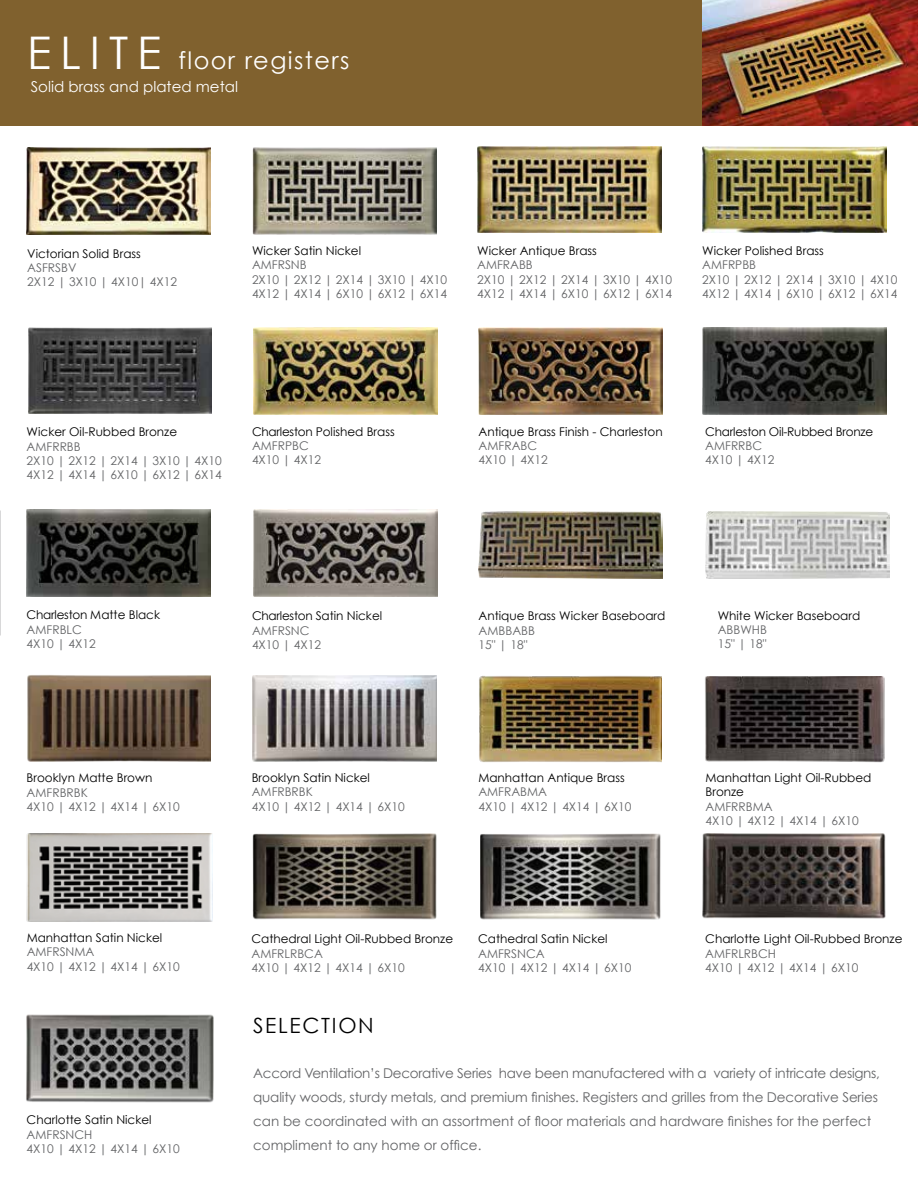
<style>
.page{position:relative;width:918px;height:1188px;background:#fff}
.page>*{position:absolute;margin:0;border:0;box-sizing:border-box;transform-origin:0 0}
.t1{font:24px "Century Gothic";letter-spacing:.06em;color:#fff}
.t2{font:21px "Century Gothic";letter-spacing:.08em;color:#000}
.t3{font:15px "Century Gothic";color:#fff}
.t4{font:13.5px/24px "Century Gothic";letter-spacing:-.01em;color:#636466}
.t5{font:12px/14.4px "Century Gothic";color:#636466}
.t6{font:12px/14.4px "Century Gothic";color:#000}
.t7{font:12px "Century Gothic";letter-spacing:-.02em;color:#000}
.s1{font-size:45px}
</style>
<div class="page">
<div style="left:0;top:0;width:918px;height:125px;background:#80612e"></div>
<img style="left:703px;top:0;width:214px;height:125px">
<hr style="left:917px;top:0;width:1px;height:125px;background:#335c64">
<img style="left:27px;top:148px;width:184px;height:87px">
<img style="left:252px;top:147px;width:184px;height:87px">
<img style="left:477px;top:147px;width:184px;height:86px">
<img style="left:703px;top:147px;width:184px;height:86px">
<img style="left:28px;top:328px;width:184px;height:86px">
<img style="left:253px;top:328px;width:184px;height:86px">
<img style="left:478px;top:328px;width:184px;height:86px">
<img style="left:703px;top:328px;width:184px;height:86px">
<img style="left:27px;top:510px;width:184px;height:86px">
<img style="left:479px;top:675px;width:183px;height:87px">
<img style="left:705px;top:677px;width:180px;height:85px">
<img style="left:26px;top:834px;width:186px;height:88px">
<img style="left:253px;top:675px;width:184px;height:87px">
<img style="left:481px;top:834px;width:180px;height:86px">
<img style="left:702px;top:834px;width:184px;height:85px">
<img style="left:26px;top:1014px;width:187px;height:89px">
<img style="left:253px;top:834px;width:184px;height:86px">
<img style="left:27px;top:675px;width:184px;height:86px">
<img style="left:253px;top:510px;width:184px;height:86px">
<img style="left:705px;top:511px;width:184px;height:67px">
<img style="left:479px;top:511px;width:184px;height:67px">
<h1 class="t1" style="left:27px;top:45px;width:324px"><span class="s1">ELITE</span> floor registers</h1>
<p class="t3" style="left:31px;top:78px;width:209px">Solid brass and plated metal</p>
<p class="t6" style="left:27px;top:246px;width:115px">Victorian Solid Brass</p>
<p class="t5" style="left:27px;top:260px;width:151px">ASFRSBV<br>2X12 | 3X10 | 4X10| 4X12</p>
<p class="t6" style="left:252px;top:243px;width:111px">Wicker Satin Nickel</p>
<p class="t5" style="left:252px;top:258px;width:197px">AMFRSNB<br>2X10 | 2X12 | 2X14 | 3X10 | 4X10<br>4X12 | 4X14 | 6X10 | 6X12 | 6X14</p>
<p class="t6" style="left:477px;top:243px;width:121px">Wicker Antique Brass</p>
<p class="t5" style="left:477px;top:258px;width:197px">AMFRABB<br>2X10 | 2X12 | 2X14 | 3X10 | 4X10<br>4X12 | 4X14 | 6X10 | 6X12 | 6X14</p>
<p class="t6" style="left:702px;top:243px;width:123px">Wicker Polished Brass</p>
<p class="t5" style="left:702px;top:258px;width:197px">AMFRPBB<br>2X10 | 2X12 | 2X14 | 3X10 | 4X10<br>4X12 | 4X14 | 6X10 | 6X12 | 6X14</p>
<p class="t6" style="left:27px;top:425px;width:152px">Wicker Oil-Rubbed Bronze</p>
<p class="t5" style="left:27px;top:439px;width:197px">AMFRRBB<br>2X10 | 2X12 | 2X14 | 3X10 | 4X10<br>4X12 | 4X14 | 6X10 | 6X12 | 6X14</p>
<p class="t6" style="left:252px;top:424px;width:144px">Charleston Polished Brass</p>
<p class="t5" style="left:252px;top:438px;width:71px">AMFRPBC<br>4X10 | 4X12</p>
<p class="t6" style="left:479px;top:424px;width:186px">Antique Brass Finish - Charleston</p>
<p class="t5" style="left:479px;top:438px;width:71px">AMFRABC<br>4X10 | 4X12</p>
<p class="t7" style="left:705px;top:424px;width:169px">Charleston Oil-Rubbed Bronze</p>
<p class="t5" style="left:705px;top:438px;width:71px">AMFRRBC<br>4X10 | 4X12</p>
<p class="t7" style="left:27px;top:608px;width:135px">Charleston Matte Black</p>
<p class="t5" style="left:27px;top:622px;width:71px">AMFRBLC<br>4X10 | 4X12</p>
<p class="t6" style="left:27px;top:771px;width:127px">Brooklyn Matte Brown</p>
<p class="t5" style="left:27px;top:785px;width:155px">AMFRBRBK<br>4X10 | 4X12 | 4X14 | 6X10</p>
<p class="t6" style="left:27px;top:930px;width:137px">Manhattan Satin Nickel</p>
<p class="t5" style="left:27px;top:945px;width:155px">AMFRSNMA<br>4X10 | 4X12 | 4X14 | 6X10</p>
<p class="t6" style="left:27px;top:1113px;width:126px">Charlotte Satin Nickel</p>
<p class="t5" style="left:27px;top:1127px;width:155px">AMFRSNCH<br>4X10 | 4X12 | 4X14 | 6X10</p>
<p class="t6" style="left:252px;top:609px;width:132px">Charleston Satin Nickel</p>
<p class="t5" style="left:252px;top:623px;width:71px">AMFRSNC<br>4X10 | 4X12</p>
<p class="t6" style="left:479px;top:609px;width:188px">Antique Brass Wicker Baseboard</p>
<p class="t5" style="left:479px;top:623px;width:58px">AMBBABB<br>15" | 18"</p>
<p class="t6" style="left:718px;top:608px;width:144px">White Wicker Baseboard</p>
<p class="t5" style="left:718px;top:622px;width:51px">ABBWHB<br>15" | 18"</p>
<p class="t6" style="left:252px;top:770px;width:120px">Brooklyn Satin Nickel</p>
<p class="t5" style="left:252px;top:785px;width:155px">AMFRBRBK<br>4X10 | 4X12 | 4X14 | 6X10</p>
<p class="t6" style="left:478px;top:770px;width:148px">Manhattan Antique Brass</p>
<p class="t5" style="left:478px;top:785px;width:155px">AMFRABMA<br>4X10 | 4X12 | 4X14 | 6X10</p>
<p class="t6" style="left:252px;top:931px;width:203px">Cathedral Light Oil-Rubbed Bronze</p>
<p class="t5" style="left:252px;top:946px;width:155px">AMFRLRBCA<br>4X10 | 4X12 | 4X14 | 6X10</p>
<p class="t6" style="left:478px;top:931px;width:131px">Cathedral Satin Nickel</p>
<p class="t5" style="left:478px;top:946px;width:155px">AMFRSNCA<br>4X10 | 4X12 | 4X14 | 6X10</p>
<p class="t6" style="left:706px;top:770px;width:167px">Manhattan Light Oil-Rubbed<br>Bronze</p>
<p class="t5" style="left:706px;top:799px;width:155px">AMFRRBMA<br>4X10 | 4X12 | 4X14 | 6X10</p>
<p class="t6" style="left:705px;top:931px;width:199px">Charlotte Light Oil-Rubbed Bronze</p>
<p class="t5" style="left:705px;top:946px;width:155px">AMFRLRBCH<br>4X10 | 4X12 | 4X14 | 6X10</p>
<h2 class="t2" style="left:253px;top:1013px;width:122px">SELECTION</h2>
<p class="t4" style="left:253px;top:1061px;width:628px">Accord Ventilation’s Decorative Series have been manufactered with a variety of intricate designs, quality woods, sturdy metals, and premium finishes. Registers and grilles from the Decorative Series can be coordinated with an assortment of floor materials and hardware finishes for the perfect compliment to any home or office.</p>
</div>
